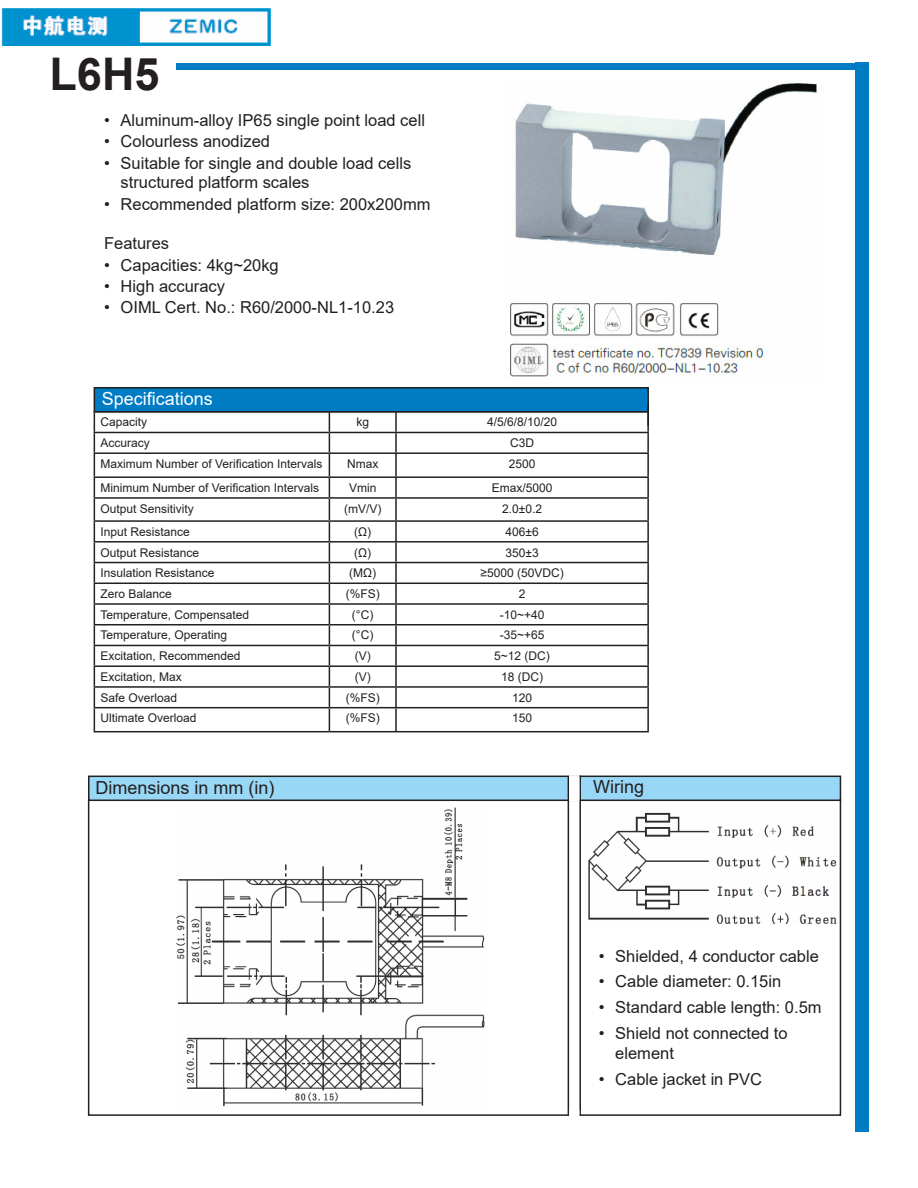
<style>
.page{position:relative;width:918px;height:1188px;background:#fff}
.page>*{position:absolute;margin:0;border:0;box-sizing:border-box;transform-origin:0 0}
.t1{font:700 45px "Arial";color:#231f20}
.t2{font:18px "Arial";color:#231f20}
.t3{font:18px "Arial";color:#fff}
.t4{font:16.5px/19.8px "Arial";color:#231f20}
.t5{font:12px "Arial";color:#231f20}
</style>
<div class="page">
<div style="left:176px;top:63px;width:693px;height:7px;background:#007cc4"></div>
<img style="left:1px;top:7px;width:270px;height:39px">
<div style="left:856px;top:63px;width:13px;height:1069px;background:#007cc4"></div>
<hr style="left:94px;top:731px;width:235px;height:1px;background:#231f20">
<hr style="left:329px;top:731px;width:67px;height:1px;background:#231f20">
<hr style="left:396px;top:731px;width:253px;height:1px;background:#231f20">
<svg style="left:93px;top:387px;width:556px;height:344px"></svg>
<hr style="left:647px;top:403px;width:2px;height:23px;background:#231f20">
<svg style="left:87px;top:775px;width:755px;height:27px;background:#90c4dd"></svg>
<hr style="left:579px;top:776px;width:2px;height:340px;background:#231f20">
<hr style="left:568px;top:777px;width:1px;height:338px;background:#231f20">
<div style="left:569px;top:775px;width:10px;height:26px;background:#fff"></div>
<img style="left:177px;top:807px;width:308px;height:300px">
<img style="left:588px;top:812px;width:249px;height:112px">
<img style="left:510px;top:83px;width:307px;height:294px">
<p class="t1" style="left:49px;top:42px;width:112px">L6H5</p>
<p class="t4" style="left:104px;top:110px;width:322px">• Aluminum-alloy IP65 single point load cell</p>
<p class="t4" style="left:104px;top:132px;width:167px">• Colourless anodized</p>
<p class="t4" style="left:121px;top:153px;width:292px;text-indent:-16px">• Suitable for single and double load cells structured platform scales</p>
<p class="t4" style="left:104px;top:194px;width:328px">• Recommended platform size: 200x200mm</p>
<p class="t4" style="left:104px;top:234px;width:67px">Features</p>
<p class="t4" style="left:104px;top:255px;width:176px">• Capacities: 4kg~20kg</p>
<p class="t4" style="left:104px;top:276px;width:123px">• High accuracy</p>
<p class="t4" style="left:104px;top:297px;width:292px">• OIML Cert. No.: R60/2000-NL1-10.23</p>
<p class="t3" style="left:102px;top:386px;width:113px">Specifications</p>
<p class="t5" style="left:100px;top:414px;width:48px">Capacity</p>
<p class="t5" style="left:356px;top:414px;width:14px">kg</p>
<p class="t5" style="left:487px;top:414px;width:72px">4/5/6/8/10/20</p>
<p class="t5" style="left:100px;top:435px;width:51px">Accuracy</p>
<p class="t5" style="left:510px;top:435px;width:25px">C3D</p>
<p class="t5" style="left:100px;top:455px;width:224px">Maximum Number of Verification Intervals</p>
<p class="t5" style="left:347px;top:455px;width:33px">Nmax</p>
<p class="t5" style="left:509px;top:455px;width:28px">2500</p>
<p class="t5" style="left:100px;top:479px;width:220px">Minimum Number of Verification Intervals</p>
<p class="t5" style="left:349px;top:479px;width:29px">Vmin</p>
<p class="t5" style="left:492px;top:479px;width:62px">Emax/5000</p>
<p class="t5" style="left:100px;top:500px;width:95px">Output Sensitivity</p>
<p class="t5" style="left:344px;top:500px;width:39px">(mV/V)</p>
<p class="t5" style="left:502px;top:500px;width:41px">2.0±0.2</p>
<p class="t5" style="left:100px;top:523px;width:91px">Input Resistance</p>
<p class="t5" style="left:354px;top:523px;width:18px">(Ω)</p>
<p class="t5" style="left:505px;top:523px;width:35px">406±6</p>
<p class="t5" style="left:100px;top:544px;width:100px">Output Resistance</p>
<p class="t5" style="left:354px;top:544px;width:18px">(Ω)</p>
<p class="t5" style="left:505px;top:544px;width:35px">350±3</p>
<p class="t5" style="left:100px;top:565px;width:116px">Insulation Resistance</p>
<p class="t5" style="left:349px;top:565px;width:28px">(MΩ)</p>
<p class="t5" style="left:480px;top:565px;width:85px">≥5000 (50VDC)</p>
<p class="t5" style="left:100px;top:586px;width:73px">Zero Balance</p>
<p class="t5" style="left:346px;top:586px;width:35px">(%FS)</p>
<p class="t5" style="left:519px;top:586px;width:8px">2</p>
<p class="t5" style="left:100px;top:606px;width:150px">Temperature, Compensated</p>
<p class="t5" style="left:352px;top:606px;width:23px">(°C)</p>
<p class="t5" style="left:500px;top:606px;width:46px">-10~+40</p>
<p class="t5" style="left:100px;top:627px;width:128px">Temperature, Operating</p>
<p class="t5" style="left:352px;top:627px;width:23px">(°C)</p>
<p class="t5" style="left:500px;top:627px;width:46px">-35~+65</p>
<p class="t5" style="left:100px;top:648px;width:142px">Excitation, Recommended</p>
<p class="t5" style="left:355px;top:648px;width:17px">(V)</p>
<p class="t5" style="left:494px;top:648px;width:57px">5~12 (DC)</p>
<p class="t5" style="left:100px;top:668px;width:83px">Excitation, Max</p>
<p class="t5" style="left:355px;top:668px;width:17px">(V)</p>
<p class="t5" style="left:501px;top:668px;width:43px">18 (DC)</p>
<p class="t5" style="left:100px;top:689px;width:78px">Safe Overload</p>
<p class="t5" style="left:346px;top:689px;width:35px">(%FS)</p>
<p class="t5" style="left:512px;top:689px;width:22px">120</p>
<p class="t5" style="left:100px;top:710px;width:98px">Ultimate Overload</p>
<p class="t5" style="left:346px;top:710px;width:35px">(%FS)</p>
<p class="t5" style="left:512px;top:710px;width:22px">150</p>
<p class="t2" style="left:95px;top:775px;width:181px">Dimensions in mm (in)</p>
<p class="t2" style="left:593px;top:775px;width:52px">Wiring</p>
<p class="t4" style="left:599px;top:946px;width:222px">• Shielded, 4 conductor cable</p>
<p class="t4" style="left:599px;top:972px;width:184px">• Cable diameter: 0.15in</p>
<p class="t4" style="left:599px;top:997px;width:224px">• Standard cable length: 0.5m</p>
<p class="t4" style="left:615px;top:1023px;width:174px;text-indent:-16px">• Shield not connected to element</p>
<p class="t4" style="left:599px;top:1069px;width:165px">• Cable jacket in PVC</p>
</div>
